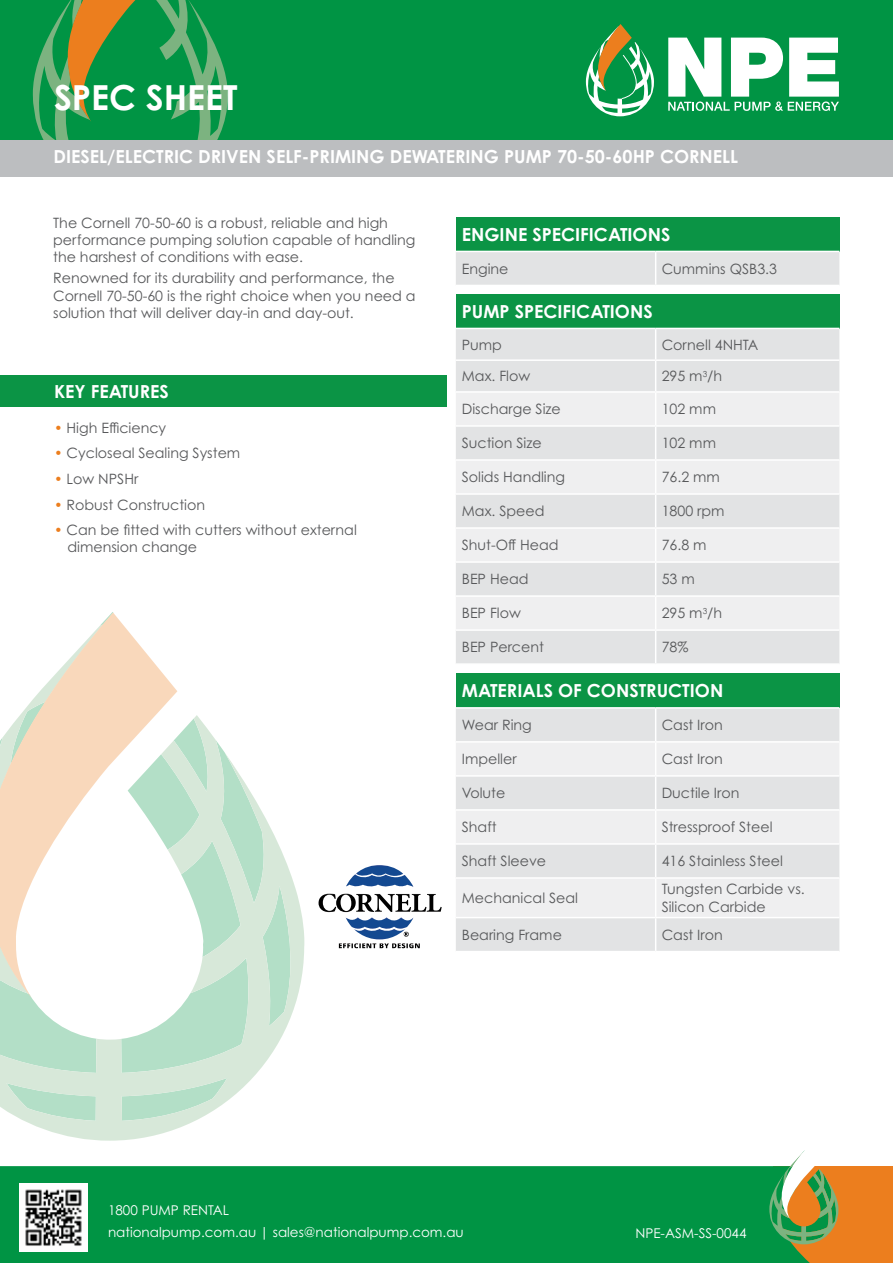
<style>
.page{position:relative;width:893px;height:1263px;background:#fff}
.page>*{position:absolute;margin:0;border:0;box-sizing:border-box;transform-origin:0 0}
.t1{font:700 34.5px "Century Gothic Pro";color:#fff}
.t2{font:700 18px "Century Gothic Pro";color:#fff}
.t3{font:14.25px/17.1px "Century Gothic Pro";color:#58595b}
.t4{font:13.5px/22.5px "Century Gothic Pro";color:#fff}
.s1{color:#ec7e1e}
</style>
<div class="page">
<div style="left:773px;top:1166px;width:120px;height:97px;background:#ec7e1e"></div>
<div style="left:0;top:1166px;width:810px;height:97px;background:#009444"></div>
<svg style="left:769px;top:1150px;width:69px;height:94px"></svg>
<div style="left:0;top:140px;width:893px;height:37px;background:#bcbec0"></div>
<div style="left:0;top:0;width:893px;height:140px;background:#009444"></div>
<svg style="left:668px;top:38px;width:171px;height:73px"></svg>
<svg style="left:586px;top:24px;width:68px;height:92px"></svg>
<img style="left:19px;top:1184px;width:69px;height:68px">
<svg style="left:33px;top:0;width:195px;height:140px"></svg>
<div style="left:0;top:375px;width:446px;height:32px;background:#0b9445"></div>
<div style="left:456px;top:217px;width:383px;height:34px;background:#0b9445"></div>
<div style="left:456px;top:252px;width:383px;height:33px;background:#e2e3e4"></div>
<hr style="left:655px;top:252px;width:1px;height:33px;background:#fff">
<div style="left:456px;top:294px;width:383px;height:34px;background:#0b9445"></div>
<div style="left:456px;top:329px;width:383px;height:334px;background:#e2e3e4"></div>
<svg style="left:456px;top:393px;width:383px;height:236px;fill:#efeff0"></svg>
<hr style="left:456px;top:359px;width:200px;height:2px;background:#fff">
<hr style="left:656px;top:359px;width:183px;height:2px;background:#fff">
<hr style="left:456px;top:391px;width:200px;height:2px;background:#fff">
<hr style="left:656px;top:391px;width:183px;height:2px;background:#fff">
<hr style="left:456px;top:425px;width:200px;height:2px;background:#fff">
<hr style="left:656px;top:425px;width:183px;height:2px;background:#fff">
<hr style="left:456px;top:459px;width:200px;height:2px;background:#fff">
<hr style="left:656px;top:459px;width:183px;height:2px;background:#fff">
<hr style="left:456px;top:493px;width:200px;height:2px;background:#fff">
<hr style="left:656px;top:493px;width:183px;height:2px;background:#fff">
<hr style="left:456px;top:527px;width:200px;height:2px;background:#fff">
<hr style="left:656px;top:527px;width:183px;height:2px;background:#fff">
<hr style="left:456px;top:561px;width:200px;height:2px;background:#fff">
<hr style="left:656px;top:561px;width:183px;height:2px;background:#fff">
<hr style="left:456px;top:595px;width:200px;height:2px;background:#fff">
<hr style="left:656px;top:595px;width:183px;height:2px;background:#fff">
<hr style="left:456px;top:629px;width:200px;height:2px;background:#fff">
<hr style="left:656px;top:629px;width:183px;height:2px;background:#fff">
<hr style="left:655px;top:329px;width:1px;height:30px;background:#fff">
<hr style="left:655px;top:361px;width:1px;height:30px;background:#fff">
<hr style="left:655px;top:393px;width:1px;height:32px;background:#fff">
<hr style="left:655px;top:461px;width:1px;height:32px;background:#fff">
<hr style="left:655px;top:427px;width:1px;height:32px;background:#fff">
<hr style="left:655px;top:495px;width:1px;height:32px;background:#fff">
<hr style="left:655px;top:529px;width:1px;height:32px;background:#fff">
<hr style="left:655px;top:563px;width:1px;height:32px;background:#fff">
<hr style="left:655px;top:597px;width:1px;height:32px;background:#fff">
<hr style="left:655px;top:631px;width:1px;height:32px;background:#fff">
<div style="left:456px;top:674px;width:383px;height:34px;background:#0b9445"></div>
<div style="left:456px;top:709px;width:383px;height:242px;background:#e2e3e4"></div>
<svg style="left:456px;top:743px;width:383px;height:174px;fill:#efeff0"></svg>
<hr style="left:456px;top:707px;width:200px;height:2px;background:#fff">
<hr style="left:656px;top:707px;width:183px;height:2px;background:#fff">
<hr style="left:456px;top:741px;width:200px;height:2px;background:#fff">
<hr style="left:656px;top:741px;width:183px;height:2px;background:#fff">
<hr style="left:456px;top:775px;width:200px;height:2px;background:#fff">
<hr style="left:656px;top:775px;width:183px;height:2px;background:#fff">
<hr style="left:456px;top:809px;width:200px;height:2px;background:#fff">
<hr style="left:656px;top:809px;width:183px;height:2px;background:#fff">
<hr style="left:456px;top:843px;width:200px;height:2px;background:#fff">
<hr style="left:656px;top:843px;width:183px;height:2px;background:#fff">
<hr style="left:456px;top:877px;width:200px;height:2px;background:#fff">
<hr style="left:656px;top:877px;width:183px;height:2px;background:#fff">
<hr style="left:456px;top:917px;width:200px;height:1px;background:#fff">
<hr style="left:656px;top:917px;width:183px;height:1px;background:#fff">
<hr style="left:655px;top:709px;width:1px;height:32px;background:#fff">
<hr style="left:655px;top:743px;width:1px;height:32px;background:#fff">
<hr style="left:655px;top:811px;width:1px;height:32px;background:#fff">
<hr style="left:655px;top:777px;width:1px;height:32px;background:#fff">
<hr style="left:655px;top:845px;width:1px;height:32px;background:#fff">
<hr style="left:655px;top:879px;width:1px;height:38px;background:#fff">
<hr style="left:655px;top:918px;width:1px;height:33px;background:#fff">
<img style="left:354px;top:943px;width:66px;height:5px">
<img style="left:356px;top:931px;width:48px;height:8px">
<img style="left:346px;top:917px;width:68px;height:14px">
<img style="left:346px;top:874px;width:68px;height:13px">
<img style="left:356px;top:865px;width:47px;height:14px">
<img style="left:318px;top:893px;width:124px;height:19px">
<svg style="left:404px;top:931px;width:5px;height:6px"></svg>
<svg style="left:0;top:715px;width:304px;height:426px"></svg>
<svg style="left:0;top:612px;width:177px;height:386px"></svg>
<h1 class="t1" style="left:54px;top:76px;width:185px">SPEC SHEET</h1>
<p class="t2" style="left:54px;top:146px;width:686px">DIESEL/ELECTRIC DRIVEN SELF-PRIMING DEWATERING PUMP 70-50-60HP CORNELL</p>
<p class="t3" style="left:53px;top:214px;width:364px">The Cornell 70-50-60 is a robust, reliable and high performance pumping solution capable of handling the harshest of conditions with ease.</p>
<p class="t3" style="left:53px;top:270px;width:364px">Renowned for its durability and performance, the<br>Cornell 70-50-60 is the right choice when you need a solution that will deliver day-in and day-out.</p>
<p class="t2" style="left:54px;top:380px;width:116px">KEY FEATURES</p>
<p class="t3" style="left:54px;top:419px;width:114px"><span class="s1">•</span> High Efficiency</p>
<p class="t3" style="left:54px;top:445px;width:188px"><span class="s1">•</span> Cycloseal Sealing System</p>
<p class="t3" style="left:54px;top:470px;width:86px"><span class="s1">•</span> Low NPSHr</p>
<p class="t3" style="left:54px;top:496px;width:153px"><span class="s1">•</span> Robust Construction</p>
<p class="t3" style="left:67px;top:521px;width:291px;text-indent:-13px"><span class="s1">•</span> Can be fitted with cutters without external dimension change</p>
<p class="t2" style="left:462px;top:223px;width:210px">ENGINE SPECIFICATIONS</p>
<p class="t3" style="left:462px;top:260px;width:48px">Engine</p>
<p class="t3" style="left:662px;top:260px;width:117px">Cummins QSB3.3</p>
<p class="t2" style="left:462px;top:300px;width:192px">PUMP SPECIFICATIONS</p>
<p class="t3" style="left:462px;top:336px;width:42px">Pump</p>
<p class="t3" style="left:662px;top:336px;width:98px">Cornell 4NHTA</p>
<p class="t3" style="left:462px;top:367px;width:70px">Max. Flow</p>
<p class="t3" style="left:662px;top:367px;width:62px">295 m<sup>3</sup>/h</p>
<p class="t3" style="left:462px;top:400px;width:100px">Discharge Size</p>
<p class="t3" style="left:662px;top:400px;width:56px">102 mm</p>
<p class="t3" style="left:462px;top:434px;width:81px">Suction Size</p>
<p class="t3" style="left:662px;top:434px;width:56px">102 mm</p>
<p class="t3" style="left:462px;top:468px;width:105px">Solids Handling</p>
<p class="t3" style="left:662px;top:468px;width:60px">76.2 mm</p>
<p class="t3" style="left:462px;top:502px;width:84px">Max. Speed</p>
<p class="t3" style="left:662px;top:502px;width:64px">1800 rpm</p>
<p class="t3" style="left:462px;top:536px;width:98px">Shut-Off Head</p>
<p class="t3" style="left:662px;top:536px;width:46px">76.8 m</p>
<p class="t3" style="left:462px;top:570px;width:68px">BEP Head</p>
<p class="t3" style="left:662px;top:570px;width:35px">53 m</p>
<p class="t3" style="left:462px;top:604px;width:61px">BEP Flow</p>
<p class="t3" style="left:662px;top:604px;width:62px">295 m<sup>3</sup>/h</p>
<p class="t3" style="left:462px;top:638px;width:84px">BEP Percent</p>
<p class="t3" style="left:662px;top:638px;width:28px">78%</p>
<p class="t2" style="left:462px;top:680px;width:263px">MATERIALS OF CONSTRUCTION</p>
<p class="t3" style="left:462px;top:716px;width:72px">Wear Ring</p>
<p class="t3" style="left:662px;top:716px;width:63px">Cast Iron</p>
<p class="t3" style="left:462px;top:750px;width:56px">Impeller</p>
<p class="t3" style="left:662px;top:750px;width:63px">Cast Iron</p>
<p class="t3" style="left:462px;top:784px;width:45px">Volute</p>
<p class="t3" style="left:662px;top:784px;width:79px">Ductile Iron</p>
<p class="t3" style="left:462px;top:818px;width:36px">Shaft</p>
<p class="t3" style="left:662px;top:818px;width:112px">Stressproof Steel</p>
<p class="t3" style="left:462px;top:852px;width:86px">Shaft Sleeve</p>
<p class="t3" style="left:662px;top:852px;width:123px">416 Stainless Steel</p>
<p class="t3" style="left:462px;top:889px;width:118px">Mechanical Seal</p>
<p class="t3" style="left:662px;top:881px;width:145px">Tungsten Carbide vs.<br>Silicon Carbide</p>
<p class="t3" style="left:462px;top:926px;width:102px">Bearing Frame</p>
<p class="t3" style="left:662px;top:926px;width:63px">Cast Iron</p>
<p class="t4" style="left:108px;top:1198px;width:357px">1800 PUMP RENTAL<br>nationalpump.com.au | sales@nationalpump.com.au</p>
<p class="t4" style="left:635px;top:1221px;width:113px">NPE-ASM-SS-0044</p>
</div>
